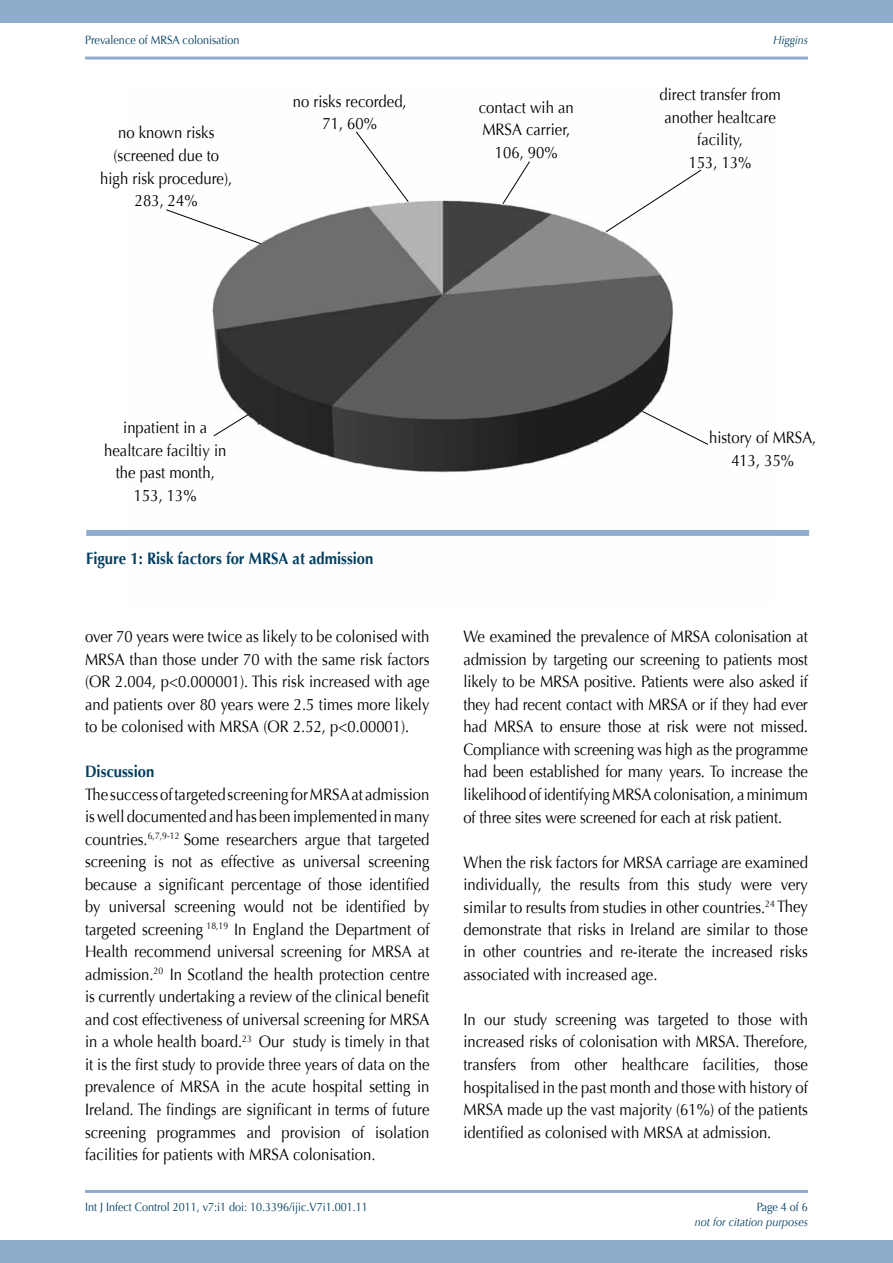
<style>
.page{position:relative;width:893px;height:1263px;background:#fff}
.page>*{position:absolute;margin:0;border:0;box-sizing:border-box;transform-origin:0 0}
.t1{font:16.5px/22.5px "Optima";color:#000;text-align:center;scale:.9 1}
.t2{font:700 16.5px "Optima";color:#003e61;scale:.9 1}
.t3{font:12px "Optima";color:#003e61;scale:.9 1}
.t4{font:italic 12px "Optima";color:#003e61;scale:.9 1}
</style>
<div class="page">
<div style="left:0;top:0;width:893px;height:23px;background:#8faccd"></div>
<div style="left:0;top:1240px;width:893px;height:23px;background:#8faccd"></div>
<hr style="left:85px;top:1190px;width:723px;height:3px;background:#8faccd">
<hr style="left:85px;top:57px;width:723px;height:3px;background:#8faccd">
<img style="left:212px;top:200px;width:462px;height:273px">
<svg style="left:166px;top:209px;width:96px;height:36px"></svg>
<div style="left:86px;top:530px;width:723px;height:6px;background:#8faccd"></div>
<svg style="left:355px;top:131px;width:54px;height:72px"></svg>
<svg style="left:502px;top:161px;width:29px;height:44px"></svg>
<svg style="left:605px;top:169px;width:97px;height:64px"></svg>
<svg style="left:641px;top:410px;width:67px;height:35px"></svg>
<svg style="left:213px;top:414px;width:36px;height:23px"></svg>
<p class="t3" style="left:85px;top:33px;width:173px">Prevalence of MRSA colonisation</p>
<p class="t4" style="left:773px;top:33px;width:40px">Higgins</p>
<p class="t1" style="left:100px;top:122px;width:148px">no known risks (screened due to high risk procedure),<br>283, 24%</p>
<p class="t1" style="left:293px;top:90px;width:128px">no risks recorded,<br>71, 60%</p>
<p class="t1" style="left:479px;top:96px;width:107px">contact wih an<br>MRSA carrier,<br>106, 90%</p>
<p class="t1" style="left:104px;top:417px;width:137px">inpatient in a healtcare faciltiy in the past month,<br>153, 13%</p>
<p class="t2" style="left:86px;top:548px;width:321px">Figure 1: Risk factors for MRSA at admission</p>
<p class="t1" style="left:660px;top:84px;width:136px">direct transfer from another healtcare facility,<br>153, 13%</p>
<p class="t1" style="left:709px;top:427px;width:121px">history of MRSA,<br>413, 35%</p>
<p class="t1" style="left:85px;top:626px;width:384px;text-align:justify">over 70 years were twice as likely to be colonised with MRSA than those under 70 with the same risk factors (OR 2.004, p&lt;0.000001). This risk increased with age and patients over 80 years were 2.5 times more likely to be colonised with MRSA (OR 2.52, p&lt;0.00001).</p>
<p class="t2" style="left:85px;top:762px;width:79px">Discussion</p>
<p class="t1" style="left:85px;top:783px;width:384px;text-align:justify">The success of targeted screening for MRSA at admission is well documented and has been implemented in many countries.<sup>6,7,9-12</sup> Some researchers argue that targeted screening is not as effective as universal screening because a significant percentage of those identified by universal screening would not be identified by targeted screening <sup>18,19</sup> In England the Department of Health recommend universal screening for MRSA at admission.<sup>20</sup> In Scotland the health protection centre is currently undertaking a review of the clinical benefit and cost effectiveness of universal screening for MRSA in a whole health board.<sup>23</sup> Our study is timely in that it is the first study to provide three years of data on the prevalence of MRSA in the acute hospital setting in Ireland. The findings are significant in terms of future screening programmes and provision of isolation facilities for patients with MRSA colonisation.</p>
<p class="t3" style="left:85px;top:1200px;width:316px">Int J Infect Control 2011, v7:i1 doi: 10.3396/ijic.V7i1.001.11</p>
<p class="t1" style="left:463px;top:626px;width:384px;text-align:justify">We examined the prevalence of MRSA colonisation at admission by targeting our screening to patients most likely to be MRSA positive. Patients were also asked if they had recent contact with MRSA or if they had ever had MRSA to ensure those at risk were not missed.<br>Compliance with screening was high as the programme had been established for many years. To increase the likelihood of identifying MRSA colonisation, a minimum of three sites were screened for each at risk patient.</p>
<p class="t1" style="left:463px;top:851px;width:384px;text-align:justify">When the risk factors for MRSA carriage are examined individually, the results from this study were very similar to results from studies in other countries.<sup>24</sup> They demonstrate that risks in Ireland are similar to those in other countries and re-iterate the increased risks associated with increased age.</p>
<p class="t1" style="left:463px;top:1008px;width:384px;text-align:justify">In our study screening was targeted to those with increased risks of colonisation with MRSA. Therefore, transfers from other healthcare facilities, those hospitalised in the past month and those with history of MRSA made up the vast majority (61%) of the patients identified as colonised with MRSA at admission.</p>
<p class="t3" style="left:757px;top:1200px;width:58px">Page 4 of 6</p>
<p class="t4" style="left:695px;top:1215px;width:127px">not for citation purposes</p>
</div>
